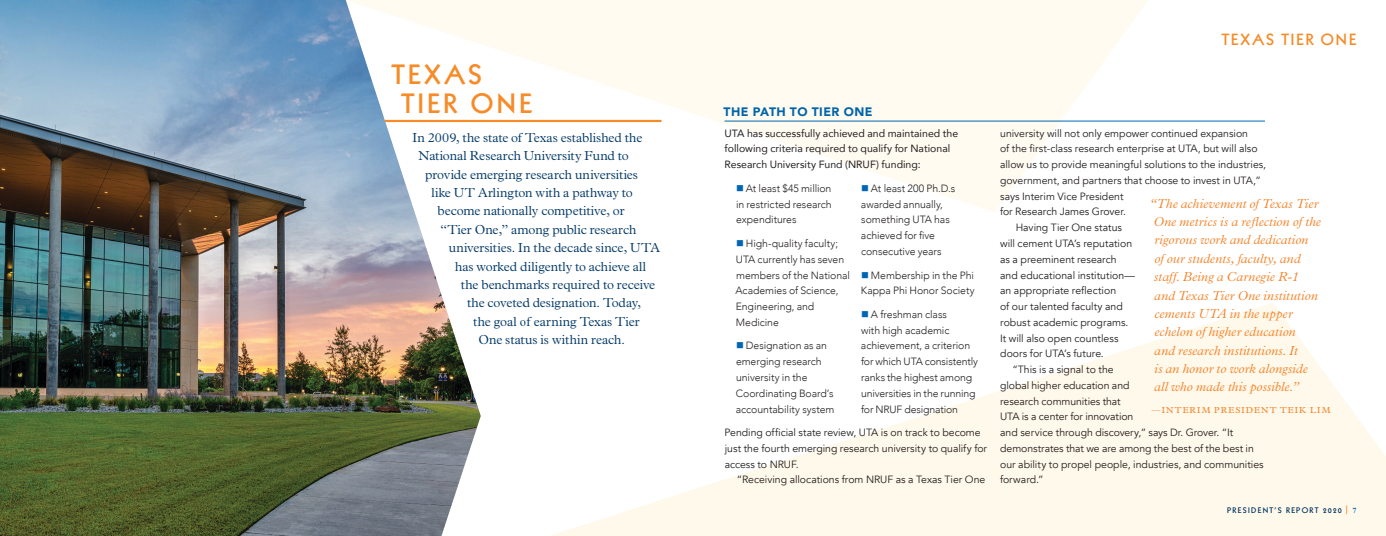
<style>
.page{position:relative;width:1386px;height:536px;background:#fff}
.page>*{position:absolute;margin:0;border:0;box-sizing:border-box;transform-origin:0 0}
.H1_HEADER_Kabel_30_2{font:800 27.12px/28.9px "Kabel LT Std";letter-spacing:.125em;color:#f68b28}
.H1_HEADER_FOLLOW_Kab{font:800 15.75px "Kabel LT Std";letter-spacing:.125em;color:#f68b28}
.P_INTRO_Plantin_15_2{font:300 13.12px "Plantin Std";letter-spacing:-.005em;color:#003866}
.BlockQuote_Plantin_2{font:italic 300 13.12px/18.4px "Plantin Std";letter-spacing:.005em;color:#f58125}
.H2_SUBHED01_Avenir_1{font:900 12.25px "Avenir";letter-spacing:.04em;color:#0066b3}
.P_BODY_Avenir_Light{font:10.5px/15.8px "Avenir";color:#231f20}
.P_BODY_Avenir_Light-2{font:300 10.5px/15.8px "Avenir";letter-spacing:-.005em;color:#231f20}
.P_BODY_Avenir_Light-3{font:10.5px/15.8px "Avenir";color:#231f20}
.P_INTRO_Plantin_15_2-2{font:8.75px "Plantin Std";letter-spacing:.13em;color:#f58125}
.t1{font:800 7.88px "Kabel LT Std";letter-spacing:.165em;color:#003866}
.s1{color:#0066b3}
.s2{font-size:8.75px;color:#f68b28}
.s3{font-family:"Plantin Std";font-weight:700;color:#0066b3}
</style>
<div class="page">
<img style="left:0;top:0;width:481px;height:536px">
<hr style="left:724px;top:121px;width:541px;height:1px;background:#0066b3">
<svg style="left:551px;top:303px;width:835px;height:233px;fill:#fff9eb"></svg>
<svg style="left:323px;top:0;width:831px;height:212px;fill:#fffbf1"></svg>
<h1 class="H1_HEADER_Kabel_30_2" style="left:402px;top:60px;width:132px;text-indent:-10px">TEXAS<br>TIER ONE</h1>
<p class="P_INTRO_Plantin_15_2" style="left:413px;top:130px;width:231px">In 2009, the state of Texas established the</p>
<p class="P_INTRO_Plantin_15_2" style="left:419px;top:148px;width:212px">National Research University Fund to</p>
<p class="P_INTRO_Plantin_15_2" style="left:425px;top:167px;width:215px">provide emerging research universities</p>
<p class="P_INTRO_Plantin_15_2" style="left:431px;top:185px;width:203px">like UT Arlington with a pathway to</p>
<p class="P_INTRO_Plantin_15_2" style="left:438px;top:203px;width:189px">become nationally competitive, or</p>
<p class="P_INTRO_Plantin_15_2" style="left:441px;top:222px;width:197px">“Tier One,” among public research</p>
<p class="P_INTRO_Plantin_15_2" style="left:449px;top:240px;width:213px">universities. In the decade since, UTA</p>
<p class="P_INTRO_Plantin_15_2" style="left:455px;top:258px;width:192px">has worked diligently to achieve all</p>
<p class="P_INTRO_Plantin_15_2" style="left:461px;top:277px;width:196px">the benchmarks required to receive</p>
<p class="P_INTRO_Plantin_15_2" style="left:467px;top:295px;width:176px">the coveted designation. Today,</p>
<p class="P_INTRO_Plantin_15_2" style="left:473px;top:314px;width:168px">the goal of earning Texas Tier</p>
<p class="P_INTRO_Plantin_15_2" style="left:478px;top:332px;width:148px">One status is within reach.</p>
<h1 class="H1_HEADER_FOLLOW_Kab" style="left:1222px;top:30px;width:136px">TEXAS TIER ONE</h1>
<h2 class="H2_SUBHED01_Avenir_1" style="left:724px;top:101px;width:151px">THE PATH TO TIER ONE</h2>
<p class="P_BODY_Avenir_Light-3" style="left:725px;top:125px;width:235px">UTA has successfully achieved and maintained the following criteria required to qualify for National<br>Research University Fund (NRUF) funding:</p>
<p class="P_BODY_Avenir_Light-2" style="left:736px;top:180px;width:97px;text-align:justify"><span class="s1">■</span> At least $45 million in restricted research expenditures</p>
<p class="P_BODY_Avenir_Light-2" style="left:735px;top:235px;width:116px"><span class="s1">■</span> High-quality faculty;<br>UTA currently has seven members of the National<br>Academies of Science,<br>Engineering, and<br>Medicine</p>
<p class="P_BODY_Avenir_Light-2" style="left:736px;top:338px;width:100px"><span class="s1">■</span> Designation as an emerging research university in the<br>Coordinating Board’s accountability system</p>
<p class="P_BODY_Avenir_Light-2" style="left:861px;top:180px;width:96px"><span class="s1">■</span> At least 200 Ph.D.s awarded annually, something UTA has achieved for five consecutive years</p>
<p class="P_BODY_Avenir_Light-2" style="left:861px;top:267px;width:115px"><span class="s1">■</span> Membership in the Phi<br>Kappa Phi Honor Society</p>
<p class="P_BODY_Avenir_Light-2" style="left:861px;top:306px;width:119px"><span class="s1">■</span> A freshman class<br>with high academic achievement, a criterion for which UTA consistently ranks the highest among universities in the running for NRUF designation</p>
<p class="P_BODY_Avenir_Light" style="left:725px;top:424px;width:264px">Pending official state review, UTA is on track to become just the fourth emerging research university to qualify for access to NRUF.</p>
<p class="P_BODY_Avenir_Light" style="left:737px;top:472px;width:250px">“Receiving allocations from NRUF as a Texas Tier One</p>
<p class="P_BODY_Avenir_Light" style="left:1000px;top:125px;width:268px">university will not only empower continued expansion<br>of the first-class research enterprise at UTA, but will also allow us to provide meaningful solutions to the industries, government, and partners that choose to invest in UTA,” says Interim Vice President<br>for Research James Grover.</p>
<p class="P_BODY_Avenir_Light" style="left:1000px;top:220px;width:136px;text-indent:16px">Having Tier One status will cement UTA’s reputation as a preeminent research and educational institution— an appropriate reflection<br>of our talented faculty and robust academic programs.<br>It will also open countless doors for UTA’s future.</p>
<p class="P_BODY_Avenir_Light" style="left:1000px;top:361px;width:265px;text-indent:12px">“This is a signal to the<br>global higher education and<br>research communities that<br>UTA is a center for innovation<br>and service through discovery,” says Dr. Grover. “It demonstrates that we are among the best of the best in our ability to propel people, industries, and communities forward.”</p>
<p class="BlockQuote_Plantin_2" style="left:1150px;top:194px;width:173px">“The achievement of Texas Tier<br>One metrics is a reflection of the rigorous work and dedication<br>of our students, faculty, and staff. Being a Carnegie R-1<br>and Texas Tier One institution cements UTA in the upper echelon of higher education<br>and research institutions. It<br>is an honor to work alongside<br>all who made this possible.”</p>
<p class="P_INTRO_Plantin_15_2-2" style="left:1152px;top:404px;width:180px">—INTERIM PRESIDENT TEIK LIM</p>
<p class="t1" style="left:1227px;top:505px;width:131px">PRESIDENT’S REPORT 2020 <span class="s2">|</span> <span class="s3">7</span></p>
</div>
